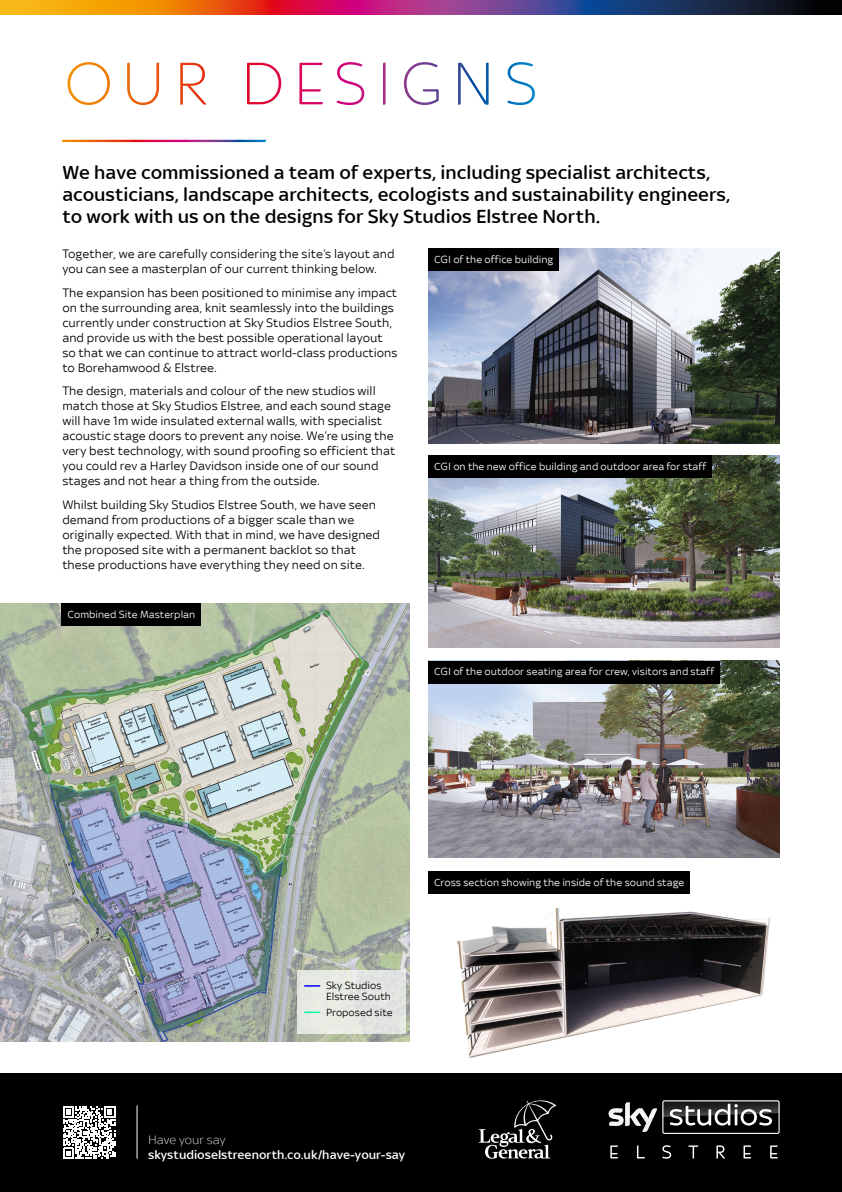
<style>
.page{position:relative;width:842px;height:1192px;background:#fff}
.page>*{position:absolute;margin:0;border:0;box-sizing:border-box;transform-origin:0 0}
.t1{font:500 20px/22px "Sky Text";color:#000}
.t2{font:13px/15px "Sky Text";color:#000}
.t3{font:500 13px "Sky Text";color:#fff}
.t4{font:300 13px "Sky Text";color:#fff}
.t5{font:11px "Sky Text";color:#fff}
.t6{font:11px/11.5px "Sky Text";color:#000}
</style>
<div class="page">
<div style="left:0;top:1073px;width:842px;height:119px;background:#000"></div>
<svg style="left:610px;top:1145px;width:8px;height:13px"></svg>
<svg style="left:637px;top:1145px;width:8px;height:13px"></svg>
<svg style="left:662px;top:1145px;width:9px;height:14px"></svg>
<svg style="left:688px;top:1145px;width:10px;height:14px"></svg>
<svg style="left:716px;top:1145px;width:9px;height:14px"></svg>
<svg style="left:743px;top:1145px;width:8px;height:13px"></svg>
<svg style="left:770px;top:1145px;width:8px;height:13px"></svg>
<svg style="left:609px;top:1100px;width:171px;height:34px"></svg>
<hr style="left:137px;top:1106px;width:1px;height:53px;background:#fff">
<svg style="left:479px;top:1100px;width:78px;height:59px"></svg>
<svg style="left:0;top:0;width:842px;height:14px;background:#8d4848"></svg>
<svg style="left:63px;top:1106px;width:52px;height:53px"></svg>
<img style="left:428px;top:893px;width:342px;height:165px">
<img style="left:428px;top:248px;width:352px;height:196px">
<img style="left:428px;top:455px;width:352px;height:193px">
<img style="left:428px;top:661px;width:352px;height:196px">
<img style="left:0;top:603px;width:410px;height:439px">
<svg style="left:68px;top:62px;width:467px;height:43px"></svg>
<svg style="left:62px;top:140px;width:204px;height:2px"></svg>
<div style="left:62px;top:603px;width:139px;height:23px;background:#000"></div>
<div style="left:428px;top:248px;width:131px;height:23px;background:#000"></div>
<div style="left:428px;top:455px;width:284px;height:23px;background:#000"></div>
<div style="left:428px;top:661px;width:292px;height:22px;background:#000"></div>
<div style="left:428px;top:871px;width:262px;height:22px;background:#000"></div>
<div style="left:297px;top:970px;width:109px;height:64px;background:#e5e8e2"></div>
<svg style="left:304px;top:985px;width:16px;height:2px"></svg>
<svg style="left:304px;top:1012px;width:16px;height:1px"></svg>
<h1 class="t1" style="left:62px;top:163px;width:669px">We have commissioned a team of experts, including specialist architects, acousticians, landscape architects, ecologists and sustainability engineers, to work with us on the designs for Sky Studios Elstree North.</h1>
<p class="t2" style="left:62px;top:248px;width:334px">Together, we are carefully considering the site’s layout and you can see a masterplan of our current thinking below.</p>
<p class="t2" style="left:62px;top:286px;width:337px">The expansion has been positioned to minimise any impact on the surrounding area, knit seamlessly into the buildings currently under construction at Sky Studios Elstree South, and provide us with the best possible operational layout so that we can continue to attract world-class productions to Borehamwood &amp; Elstree.</p>
<p class="t2" style="left:62px;top:385px;width:335px">The design, materials and colour of the new studios will match those at Sky Studios Elstree, and each sound stage will have 1m wide insulated external walls, with specialist acoustic stage doors to prevent any noise. We’re using the very best technology, with sound proofing so efficient that you could rev a Harley Davidson inside one of our sound stages and not hear a thing from the outside.</p>
<p class="t2" style="left:62px;top:498px;width:319px">Whilst building Sky Studios Elstree South, we have seen demand from productions of a bigger scale than we originally expected. With that in mind, we have designed the proposed site with a permanent backlot so that these productions have everything they need on site.</p>
<p class="t5" style="left:68px;top:608px;width:129px">Combined Site Masterplan</p>
<p class="t5" style="left:434px;top:253px;width:121px">CGI of the office building</p>
<p class="t5" style="left:434px;top:460px;width:274px">CGI on the new office building and outdoor area for staff</p>
<p class="t5" style="left:434px;top:665px;width:282px">CGI of the outdoor seating area for crew, visitors and staff</p>
<p class="t6" style="left:326px;top:980px;width:66px">Sky Studios<br>Elstree South</p>
<p class="t6" style="left:326px;top:1007px;width:68px">Proposed site</p>
<p class="t5" style="left:434px;top:876px;width:252px">Cross section showing the inside of the sound stage</p>
<p class="t4" style="left:148px;top:1132px;width:79px">Have your say</p>
<p class="t3" style="left:148px;top:1147px;width:259px">skystudioselstreenorth.co.uk/have-your-say</p>
</div>
